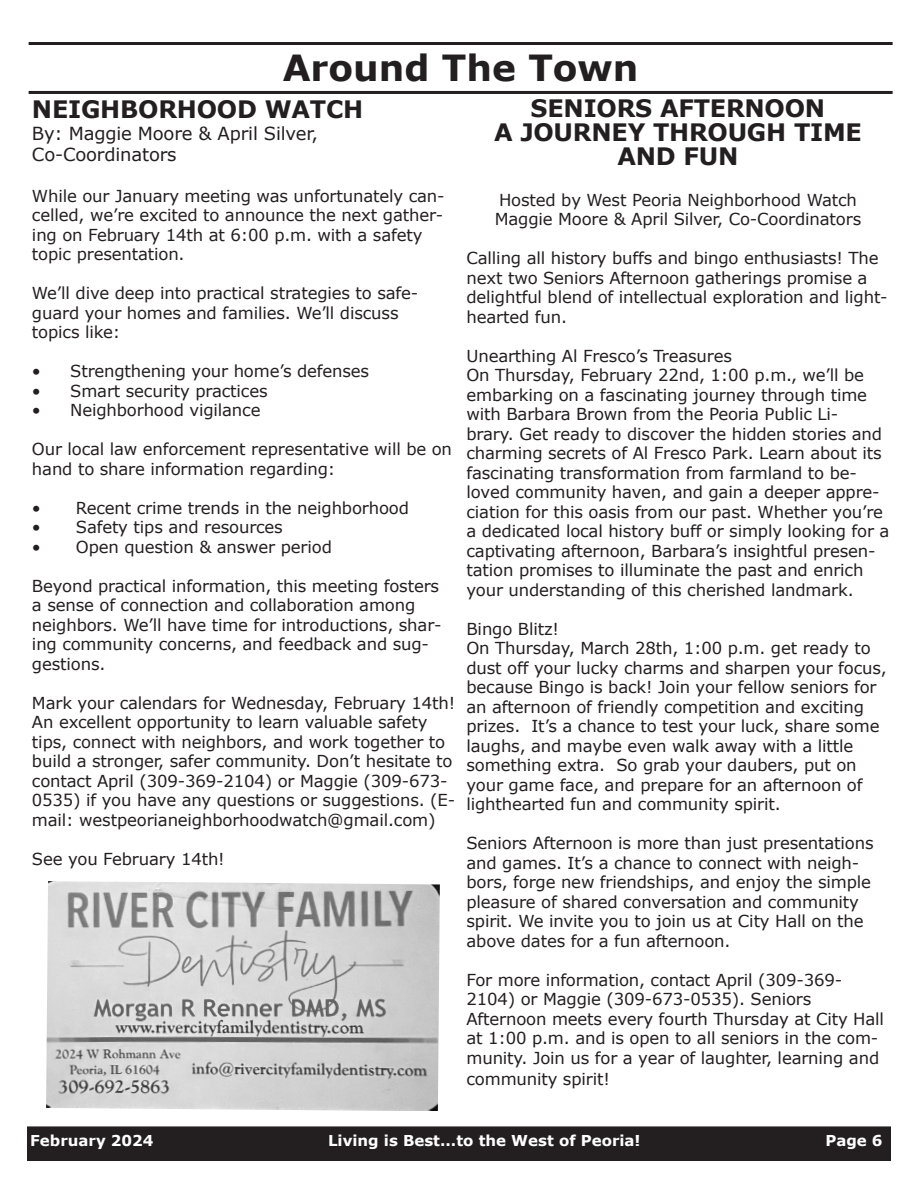
<style>
.page{position:relative;width:918px;height:1188px;background:#fff}
.page>*{position:absolute;margin:0;border:0;box-sizing:border-box;transform-origin:0 0}
.t1{font:700 36px "Verdana";color:#231f20}
.t2{font:700 24px/24px "Verdana";letter-spacing:-.01em;color:#231f20;text-align:center}
.t3{font:18px "Verdana";letter-spacing:-.01em;color:#231f20}
.t4{font:16.5px/19.5px "Verdana";letter-spacing:-.01em;color:#231f20}
.t5{font:700 15px "Verdana";color:#fff}
</style>
<div class="page">
<div style="left:28px;top:1127px;width:862px;height:33px;background:#231f20"></div>
<div style="left:27px;top:1126px;width:864px;height:35px;border:2px solid #231f20"></div>
<hr style="left:29px;top:42px;width:864px;height:3px;background:#231f20">
<hr style="left:29px;top:91px;width:864px;height:3px;background:#231f20">
<img style="left:46px;top:881px;width:394px;height:230px">
<p class="t1" style="left:283px;top:44px;width:357px">Around The Town</p>
<p class="t2" style="left:32px;top:98px;width:333px">NEIGHBORHOOD WATCH</p>
<p class="t3" style="left:32px;top:122px;width:288px">By: Maggie Moore &amp; April Silver,</p>
<p class="t3" style="left:32px;top:143px;width:146px">Co-Coordinators</p>
<p class="t4" style="left:32px;top:186px;width:414px">While our January meeting was unfortunately can&shy;celled, we’re excited to announce the next gather&shy;ing on February 14th at 6:00 p.m. with a safety topic presentation.</p>
<p class="t4" style="left:32px;top:284px;width:388px">We’ll dive deep into practical strategies to safe&shy;guard your homes and families. We’ll discuss</p>
<p class="t4" style="left:32px;top:323px;width:90px">topics like:</p>
<p class="t4" style="left:32px;top:362px;width:339px">• Strengthening your home’s defenses</p>
<p class="t4" style="left:32px;top:381px;width:237px">• Smart security practices</p>
<p class="t4" style="left:32px;top:401px;width:230px">• Neighborhood vigilance</p>
<p class="t4" style="left:32px;top:440px;width:422px">Our local law enforcement representative will be on hand to share information regarding:</p>
<p class="t4" style="left:32px;top:498px;width:379px">• Recent crime trends in the neighborhood</p>
<p class="t4" style="left:32px;top:518px;width:252px">• Safety tips and resources</p>
<p class="t4" style="left:32px;top:537px;width:302px">• Open question &amp; answer period</p>
<p class="t4" style="left:32px;top:576px;width:411px">Beyond practical information, this meeting fosters a sense of connection and collaboration among neighbors. We’ll have time for introductions, shar&shy;ing community concerns, and feedback and sug&shy;gestions.</p>
<p class="t4" style="left:32px;top:693px;width:425px">Mark your calendars for Wednesday, February 14th!<br>An excellent opportunity to learn valuable safety tips, connect with neighbors, and work together to build a stronger, safer community. Don’t hesitate to contact April (309-369-2104) or Maggie (309-673- 0535) if you have any questions or suggestions. (E&shy;mail: westpeorianeighborhoodwatch@gmail.com)</p>
<p class="t4" style="left:32px;top:849px;width:194px">See you February 14th!</p>
<p class="t2" style="left:531px;top:97px;width:296px">SENIORS AFTERNOON</p>
<p class="t2" style="left:494px;top:121px;width:369px">A JOURNEY THROUGH TIME<br>AND FUN</p>
<p class="t4" style="left:499px;top:190px;width:360px">Hosted by West Peoria Neighborhood Watch</p>
<p class="t4" style="left:495px;top:210px;width:368px">Maggie Moore &amp; April Silver, Co-Coordinators</p>
<p class="t4" style="left:466px;top:249px;width:423px">Calling all history buffs and bingo enthusiasts! The next two Seniors Afternoon gatherings promise a delightful blend of intellectual exploration and light&shy;hearted fun.</p>
<p class="t4" style="left:466px;top:346px;width:267px">Unearthing Al Fresco’s Treasures</p>
<p class="t4" style="left:466px;top:366px;width:425px">On Thursday, February 22nd, 1:00 p.m., we’ll be embarking on a fascinating journey through time with Barbara Brown from the Peoria Public Li&shy;brary. Get ready to discover the hidden stories and charming secrets of Al Fresco Park. Learn about its fascinating transformation from farmland to be&shy;loved community haven, and gain a deeper appre&shy;ciation for this oasis from our past. Whether you’re a dedicated local history buff or simply looking for a captivating afternoon, Barbara’s insightful presen&shy;tation promises to illuminate the past and enrich your understanding of this cherished landmark.</p>
<p class="t4" style="left:466px;top:619px;width:94px">Bingo Blitz!</p>
<p class="t4" style="left:466px;top:639px;width:422px">On Thursday, March 28th, 1:00 p.m. get ready to dust off your lucky charms and sharpen your focus, because Bingo is back! Join your fellow seniors for an afternoon of friendly competition and exciting prizes. It’s a chance to test your luck, share some laughs, and maybe even walk away with a little something extra. So grab your daubers, put on your game face, and prepare for an afternoon of lighthearted fun and community spirit.</p>
<p class="t4" style="left:466px;top:834px;width:409px">Seniors Afternoon is more than just presentations and games. It’s a chance to connect with neigh&shy;bors, forge new friendships, and enjoy the simple pleasure of shared conversation and community spirit. We invite you to join us at City Hall on the above dates for a fun afternoon.</p>
<p class="t4" style="left:466px;top:970px;width:377px">For more information, contact April (309-369-<br>2104) or Maggie (309-673-0535). Seniors</p>
<p class="t4" style="left:466px;top:1009px;width:419px">Afternoon meets every fourth Thursday at City Hall at 1:00 p.m. and is open to all seniors in the com&shy;munity. Join us for a year of laughter, learning and</p>
<p class="t4" style="left:466px;top:1069px;width:145px">community spirit!</p>
<p class="t5" style="left:30px;top:1131px;width:125px">February 2024</p>
<p class="t5" style="left:328px;top:1131px;width:314px">Living is Best...to the West of Peoria!</p>
<p class="t5" style="left:825px;top:1131px;width:59px">Page 6</p>
</div>
